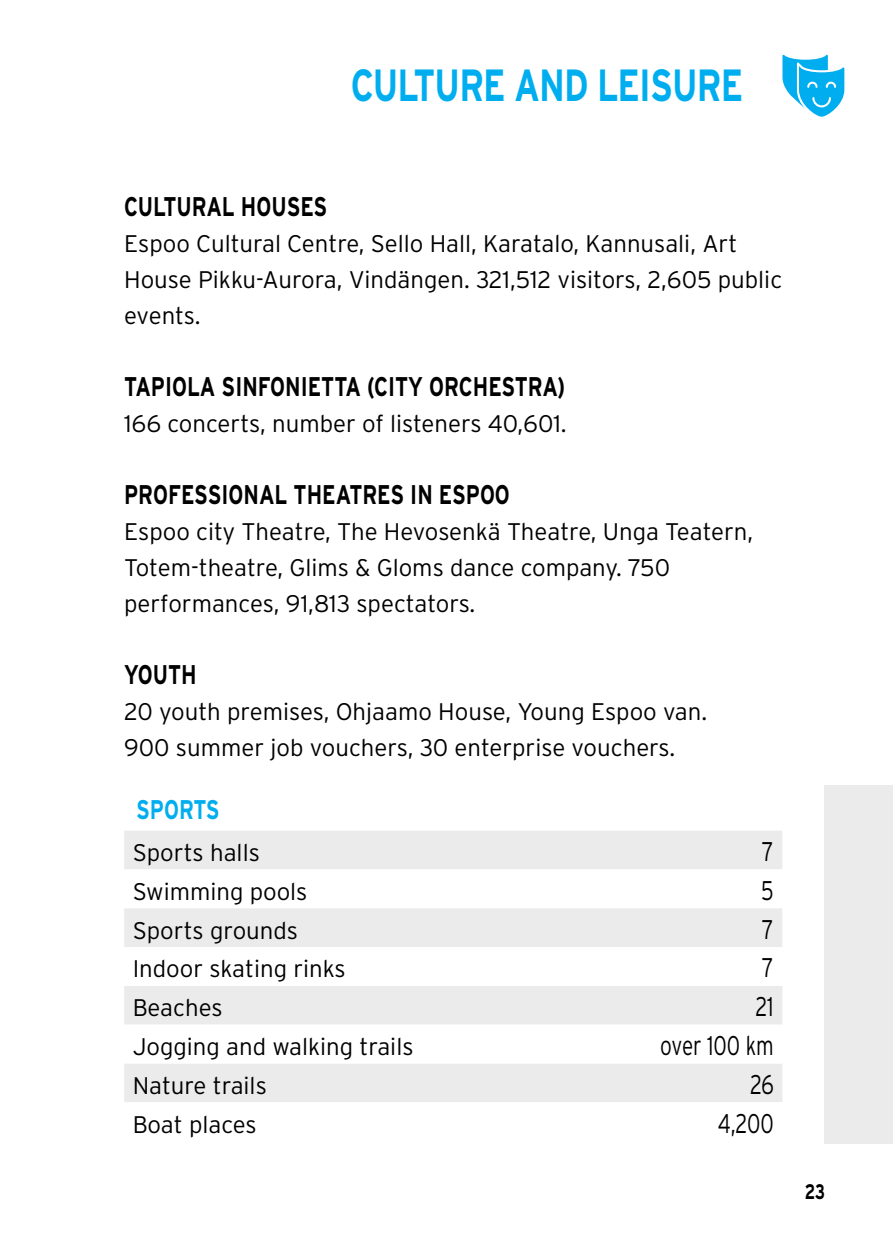
<style>
.page{position:relative;width:893px;height:1259px;background:#fff}
.page>*{position:absolute;margin:0;border:0;box-sizing:border-box;transform-origin:0 0}
.t1{font:700 45px "Interstate";letter-spacing:-.025em;color:#00aeef;scale:.77 1}
.t2{font:700 27px "Interstate";color:#000;scale:.77 1}
.t3{font:300 27px "Interstate";color:#000;scale:.77 1}
.t4{font:700 27px "Interstate";color:#00aeef;scale:.77 1}
.t5{font:300 24px/36px "Interstate";color:#000}
.t6{font:700 21px "Interstate";color:#000;scale:.73 1}
</style>
<div class="page">
<div style="left:825px;top:785px;width:68px;height:358px;background:#ebebec"></div>
<div style="left:124px;top:831px;width:658px;height:38px;background:#ebebec"></div>
<svg style="left:124px;top:908px;width:658px;height:194px;fill:#ebebec"></svg>
<svg style="left:782px;top:55px;width:62px;height:62px"></svg>
<h1 class="t1" style="left:351px;top:60px;width:511px">CULTURE AND LEISURE</h1>
<p class="t2" style="left:124px;top:191px;width:265px">CULTURAL HOUSES</p>
<p class="t5" style="left:124px;top:225px;width:660px">Espoo Cultural Centre, Sello Hall, Karatalo, Kannusali, Art<br>House Pikku-Aurora, Vindängen. 321,512 visitors, 2,605 public events.</p>
<p class="t2" style="left:124px;top:371px;width:574px">TAPIOLA SINFONIETTA (CITY ORCHESTRA)</p>
<p class="t5" style="left:124px;top:405px;width:444px">166 concerts, number of listeners 40,601.</p>
<p class="t2" style="left:124px;top:479px;width:502px">PROFESSIONAL THEATRES IN ESPOO</p>
<p class="t5" style="left:124px;top:513px;width:630px">Espoo city Theatre, The Hevosenkä Theatre, Unga Teatern,<br>Totem-theatre, Glims &amp; Gloms dance company. 750 performances, 91,813 spectators.</p>
<p class="t2" style="left:124px;top:659px;width:96px">YOUTH</p>
<p class="t5" style="left:124px;top:693px;width:585px">20 youth premises, Ohjaamo House, Young Espoo van.<br>900 summer job vouchers, 30 enterprise vouchers.</p>
<p class="t4" style="left:136px;top:794px;width:110px">SPORTS</p>
<p class="t5" style="left:133px;top:834px;width:129px">Sports halls</p>
<p class="t3" style="left:762px;top:836px;width:17px">7</p>
<p class="t5" style="left:133px;top:873px;width:176px">Swimming pools</p>
<p class="t3" style="left:761px;top:875px;width:18px">5</p>
<p class="t5" style="left:133px;top:912px;width:167px">Sports grounds</p>
<p class="t3" style="left:762px;top:914px;width:17px">7</p>
<p class="t5" style="left:133px;top:950px;width:215px">I ndoor skating rinks</p>
<p class="t3" style="left:762px;top:952px;width:17px">7</p>
<p class="t5" style="left:133px;top:989px;width:91px">Beaches</p>
<p class="t3" style="left:755px;top:991px;width:25px">21</p>
<p class="t5" style="left:133px;top:1028px;width:282px">Jogging and walking trails</p>
<p class="t3" style="left:660px;top:1030px;width:149px">over 100 km</p>
<p class="t5" style="left:133px;top:1067px;width:136px">Nature trails</p>
<p class="t3" style="left:750px;top:1069px;width:32px">26</p>
<p class="t5" style="left:133px;top:1106px;width:126px">Boat places</p>
<p class="t3" style="left:718px;top:1108px;width:74px">4,200</p>
<p class="t6" style="left:805px;top:1180px;width:29px">23</p>
</div>
